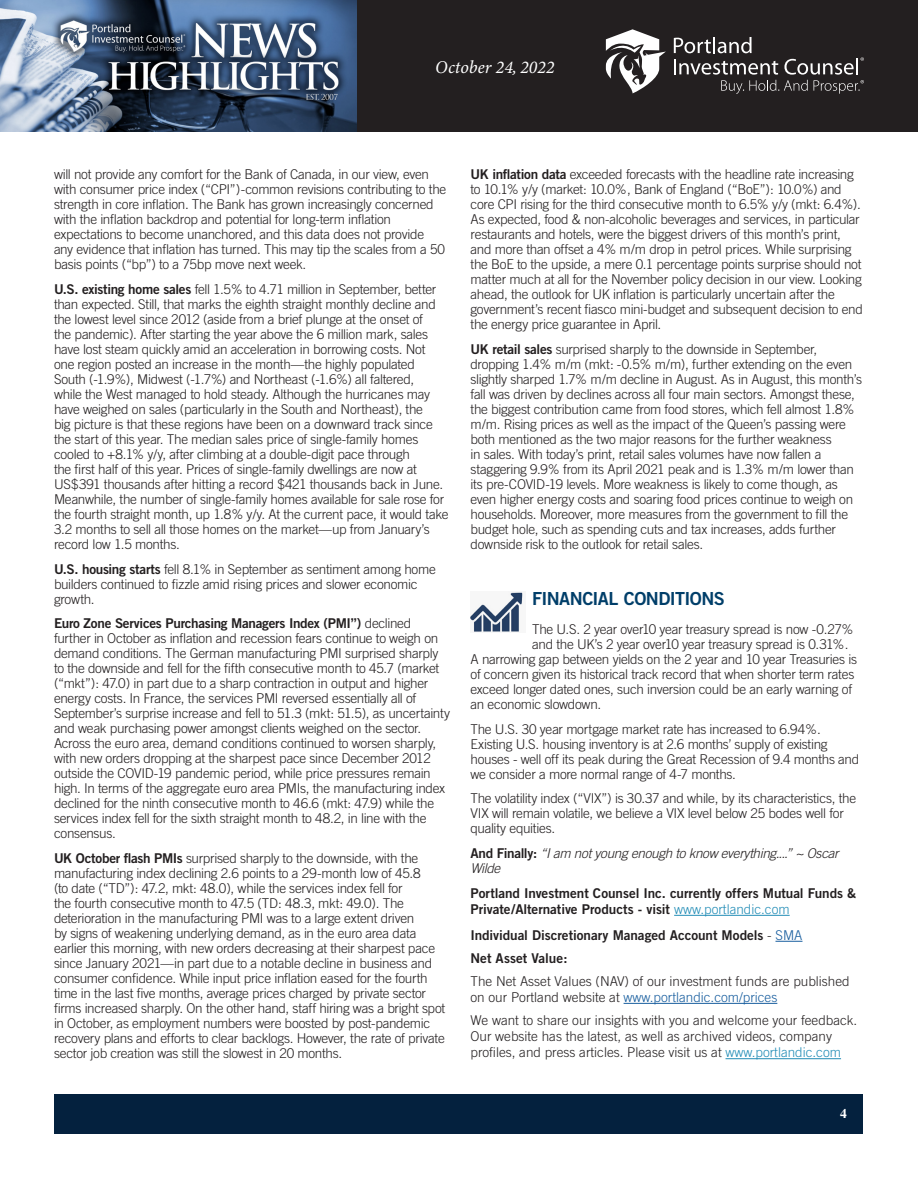
<style>
.page{position:relative;width:918px;height:1188px;background:#fff}
.page>*{position:absolute;margin:0;border:0;box-sizing:border-box;transform-origin:0 0}
.Article_-_Body{font:18px "Trade Gothic Bold Two";letter-spacing:-.03em;color:#003e69}
.t1{font:italic 18px "Minion Variable Concept";color:#fff}
.Article_-_Body-2{font:300 13.5px/15px "Trade Gothic";letter-spacing:-.02em;color:#231f20}
.Article_-_Body-3{font:300 13.5px/16.2px "Trade Gothic";color:#231f20}
.Article_-_Body-4{font:13.5px/16.2px "Trade Gothic Bold Two";letter-spacing:-.005em;color:#231f20}
.Article_-_Body-5{font:italic 300 13.5px/15px "Trade Gothic";letter-spacing:-.025em;color:#231f20}
.t2{font:700 13.5px "Times";color:#fff}
.s1{font-family:"Trade Gothic Bold Two";font-weight:400}
.s2{font-family:"Trade Gothic Bold Two";font-weight:400;font-style:normal}
.s3{font-family:"Trade Gothic";font-weight:300;color:#218cb6}
.s4{font-family:"Trade Gothic";font-weight:300}
.s5{font-family:"Trade Gothic";font-weight:300;color:#175d9e}
.s6{color:#175d9e}
.s7{color:#218cb6}
</style>
<div class="page">
<div style="left:356px;top:0;width:562px;height:132px;background:#231f20"></div>
<img style="left:0;top:0;width:356px;height:132px">
<svg style="left:674px;top:37px;width:190px;height:57px"></svg>
<svg style="left:606px;top:29px;width:60px;height:64px"></svg>
<div style="left:55px;top:1094px;width:808px;height:39px;background:#04213e"></div>
<hr style="left:674px;top:915px;width:116px;height:1px;background:#218cb6">
<svg style="left:775px;top:941px;width:27px;height:1px"></svg>
<hr style="left:624px;top:1003px;width:153px;height:1px;background:#175d9e">
<hr style="left:726px;top:1058px;width:115px;height:1px;background:#218cb6">
<img style="left:471px;top:592px;width:52px;height:40px">
<h1 class="t1" style="left:435px;top:55px;width:121px">October 24, 2022</h1>
<p class="Article_-_Body-2" style="left:54px;top:167px;width:394px">will not provide any comfort for the Bank of Canada, in our view, even with consumer price index (“CPI”)-common revisions contributing to the strength in core inflation. The Bank has grown increasingly concerned with the inflation backdrop and potential for long-term inflation expectations to become unanchored, and this data does not provide any evidence that inflation has turned. This may tip the scales from a 50 basis points (“bp”) to a 75bp move next week.</p>
<p class="Article_-_Body-2" style="left:54px;top:281px;width:396px"><span class="s1">U.S. existing home sales</span> fell 1.5% to 4.71 million in September, better than expected. Still, that marks the eighth straight monthly decline and the lowest level since 2012 (aside from a brief plunge at the onset of<br>the pandemic). After starting the year above the 6 million mark, sales have lost steam quickly amid an acceleration in borrowing costs. Not one region posted an increase in the month—the highly populated South (-1.9%), Midwest (-1.7%) and Northeast (-1.6%) all faltered,<br>while the West managed to hold steady. Although the hurricanes may have weighed on sales (particularly in the South and Northeast), the<br>big picture is that these regions have been on a downward track since the start of this year. The median sales price of single-family homes cooled to +8.1% y/y, after climbing at a double-digit pace through<br>the first half of this year. Prices of single-family dwellings are now at US$391 thousands after hitting a record $421 thousands back in June.<br>Meanwhile, the number of single-family homes available for sale rose for the fourth straight month, up 1.8% y/y. At the current pace, it would take 3.2 months to sell all those homes on the market—up from January’s record low 1.5 months.</p>
<p class="Article_-_Body-2" style="left:54px;top:561px;width:383px"><span class="s1">U.S. housing starts</span> fell 8.1% in September as sentiment among home builders continued to fizzle amid rising prices and slower economic growth.</p>
<p class="Article_-_Body-2" style="left:54px;top:616px;width:398px"><span class="s1">Euro Zone Services Purchasing Managers Index (PMI”)</span> declined further in October as inflation and recession fears continue to weigh on demand conditions. The German manufacturing PMI surprised sharply to the downside and fell for the fifth consecutive month to 45.7 (market (“mkt”): 47.0) in part due to a sharp contraction in output and higher energy costs. In France, the services PMI reversed essentially all of September’s surprise increase and fell to 51.3 (mkt: 51.5), as uncertainty and weak purchasing power amongst clients weighed on the sector.<br>Across the euro area, demand conditions continued to worsen sharply, with new orders dropping at the sharpest pace since December 2012 outside the COVID-19 pandemic period, while price pressures remain high. In terms of the aggregate euro area PMIs, the manufacturing index declined for the ninth consecutive month to 46.6 (mkt: 47.9) while the services index fell for the sixth straight month to 48.2, in line with the consensus.</p>
<p class="Article_-_Body-2" style="left:54px;top:851px;width:393px"><span class="s1">UK October flash PMIs</span> surprised sharply to the downside, with the manufacturing index declining 2.6 points to a 29-month low of 45.8<br>(to date (“TD”): 47.2, mkt: 48.0), while the services index fell for<br>the fourth consecutive month to 47.5 (TD: 48.3, mkt: 49.0). The deterioration in the manufacturing PMI was to a large extent driven<br>by signs of weakening underlying demand, as in the euro area data earlier this morning, with new orders decreasing at their sharpest pace since January 2021—in part due to a notable decline in business and consumer confidence. While input price inflation eased for the fourth time in the last five months, average prices charged by private sector firms increased sharply. On the other hand, staff hiring was a bright spot in October, as employment numbers were boosted by post-pandemic recovery plans and efforts to clear backlogs. However, the rate of private sector job creation was still the slowest in 20 months.</p>
<p class="Article_-_Body-2" style="left:471px;top:167px;width:394px"><span class="s1">UK inflation data</span> exceeded forecasts with the headline rate increasing to 10.1% y/y (market: 10.0%, Bank of England (“BoE”): 10.0%) and core CPI rising for the third consecutive month to 6.5% y/y (mkt: 6.4%).<br>As expected, food &amp; non-alcoholic beverages and services, in particular restaurants and hotels, were the biggest drivers of this month’s print, and more than offset a 4% m/m drop in petrol prices. While surprising the BoE to the upside, a mere 0.1 percentage points surprise should not matter much at all for the November policy decision in our view. Looking ahead, the outlook for UK inflation is particularly uncertain after the government’s recent fiasco mini-budget and subsequent decision to end the energy price guarantee in April.</p>
<p class="Article_-_Body-2" style="left:471px;top:342px;width:393px"><span class="s1">UK retail sales</span> surprised sharply to the downside in September, dropping 1.4% m/m (mkt: -0.5% m/m), further extending on the even slightly sharped 1.7% m/m decline in August. As in August, this month’s fall was driven by declines across all four main sectors. Amongst these, the biggest contribution came from food stores, which fell almost 1.8% m/m. Rising prices as well as the impact of the Queen’s passing were both mentioned as the two major reasons for the further weakness<br>in sales. With today’s print, retail sales volumes have now fallen a staggering 9.9% from its April 2021 peak and is 1.3% m/m lower than its pre-COVID-19 levels. More weakness is likely to come though, as even higher energy costs and soaring food prices continue to weigh on households. Moreover, more measures from the government to fill the budget hole, such as spending cuts and tax increases, adds further downside risk to the outlook for retail sales.</p>
<p class="Article_-_Body" style="left:532px;top:588px;width:194px">FINANCIAL CONDITIONS</p>
<p class="Article_-_Body-2" style="left:532px;top:621px;width:323px">The U.S. 2 year over10 year treasury spread is now -0.27%</p>
<p class="Article_-_Body-2" style="left:532px;top:636px;width:318px">and the UK’s 2 year over10 year treasury spread is 0.31%.</p>
<p class="Article_-_Body-2" style="left:471px;top:651px;width:388px">A narrowing gap between yields on the 2 year and 10 year Treasuries is</p>
<p class="Article_-_Body-2" style="left:471px;top:666px;width:385px">of concern given its historical track record that when shorter term rates</p>
<p class="Article_-_Body-2" style="left:471px;top:681px;width:383px">exceed longer dated ones, such inversion could be an early warning of</p>
<p class="Article_-_Body-2" style="left:471px;top:696px;width:132px">an economic slowdown.</p>
<p class="Article_-_Body-2" style="left:471px;top:721px;width:390px">The U.S. 30 year mortgage market rate has increased to 6.94%.<br>Existing U.S. housing inventory is at 2.6 months’ supply of existing houses - well off its peak during the Great Recession of 9.4 months and we consider a more normal range of 4-7 months.</p>
<p class="Article_-_Body-2" style="left:471px;top:791px;width:387px">The volatility index (“VIX”) is 30.37 and while, by its characteristics, the<br>VIX will remain volatile, we believe a VIX level below 25 bodes well for quality equities.</p>
<p class="Article_-_Body-5" style="left:471px;top:846px;width:370px"><span class="s2">And Finally:</span> “I am not young enough to know everything....” ~ Oscar<br>Wilde</p>
<p class="Article_-_Body-4" style="left:471px;top:885px;width:387px">Portland Investment Counsel Inc. currently offers Mutual Funds &amp;<br>Private/Alternative Products - visit <span class="s3">www.portlandic.com</span></p>
<p class="Article_-_Body-4" style="left:471px;top:927px;width:333px">Individual Discretionary Managed Account Models <span class="s4">-</span> <span class="s5">SMA</span></p>
<p class="Article_-_Body-4" style="left:471px;top:950px;width:99px">Net Asset Value:</p>
<p class="Article_-_Body-3" style="left:471px;top:973px;width:381px">The Net Asset Values (NAV) of our investment funds are published on our Portland website at <span class="s6">www.portlandic.com/prices</span></p>
<p class="Article_-_Body-3" style="left:471px;top:1012px;width:388px">We want to share our insights with you and welcome your feedback.<br>Our website has the latest, as well as archived videos, company profiles, and press articles. Please visit us at <span class="s7">www.portlandic.com</span></p>
<p class="t2" style="left:840px;top:1100px;width:8px">4</p>
</div>
